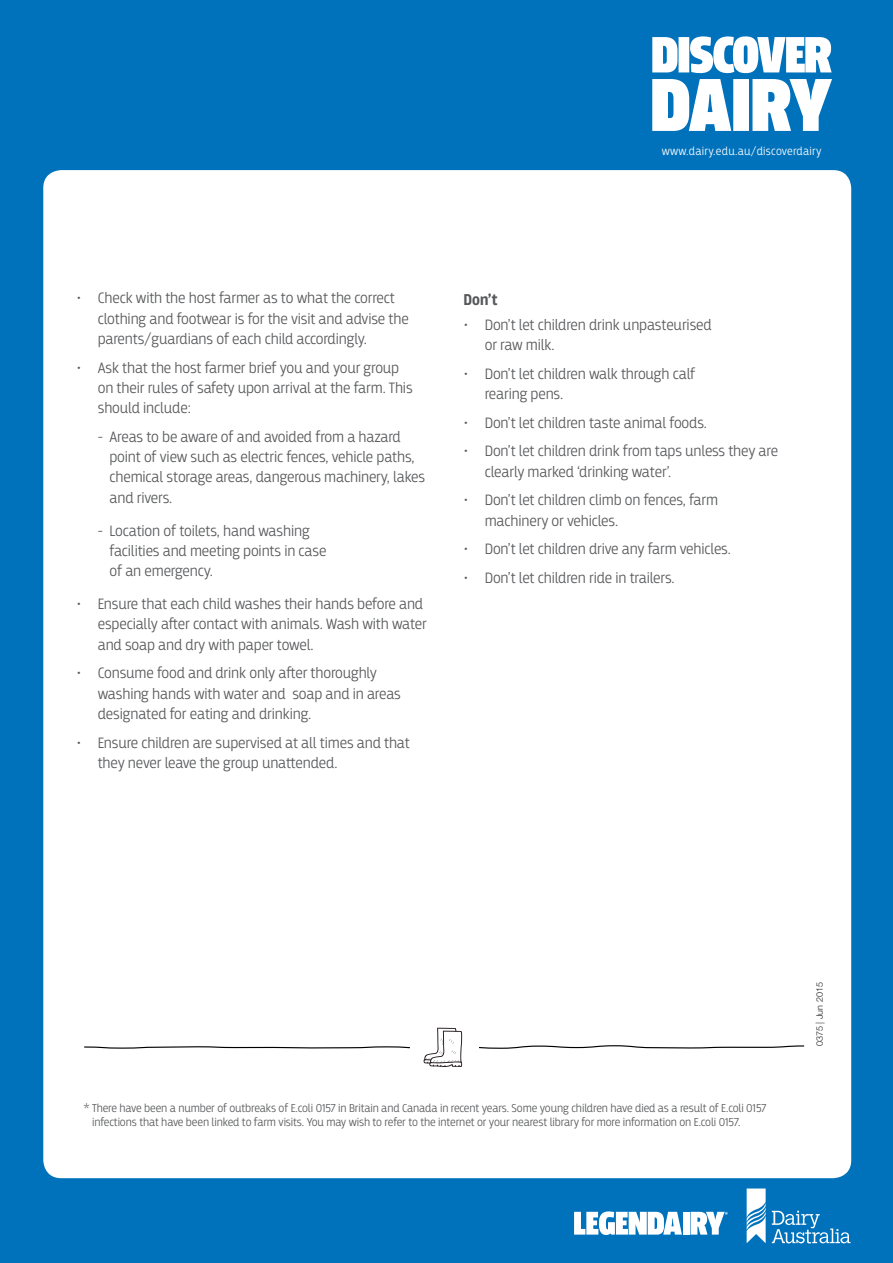
<style>
.page{position:relative;width:893px;height:1263px;background:#0072bc}
.page>*{position:absolute;margin:0;border:0;box-sizing:border-box;transform-origin:0 0}
.t1{font:700 16.5px "Breakers";color:#57585a}
.Body_copy{font:300 15.75px/20.2px "Breakers";letter-spacing:-.01em;color:#57585a}
.Body_copy-2{font:300 12px/14.4px "Breakers";letter-spacing:-.01em;color:#57585a}
.t2{font:300 12px "Breakers";letter-spacing:.02em;color:#fff}
.t3{font:300 9px "Helvetica Neue LT Std";color:#231f20}
</style>
<div class="page">
<svg style="left:652px;top:36px;width:180px;height:95px"></svg>
<div style="left:43px;top:170px;width:808px;height:1008px;background:#fff;border-radius:18px"></div>
<svg style="left:772px;top:1211px;width:78px;height:32px"></svg>
<svg style="left:747px;top:1188px;width:19px;height:55px"></svg>
<svg style="left:574px;top:1211px;width:108px;height:24px"></svg>
<div style="left:683px;top:1212px;width:7px;height:22px;background:#fff"></div>
<svg style="left:690px;top:1212px;width:38px;height:22px"></svg>
<svg style="left:84px;top:1028px;width:721px;height:39px"></svg>
<p class="t2" style="left:662px;top:144px;width:161px">www.dairy.edu.au/discoverdairy</p>
<p class="Body_copy" style="left:98px;top:288px;width:312px;text-indent:-21px">• Check with the host farmer as to what the correct clothing and footwear is for the visit and advise the parents/guardians of each child accordingly.</p>
<p class="Body_copy" style="left:98px;top:357px;width:316px;text-indent:-21px">• Ask that the host farmer brief you and your group on their rules of safety upon arrival at the farm. This should include:</p>
<p class="Body_copy" style="left:110px;top:427px;width:317px;text-indent:-12px">- Areas to be aware of and avoided from a hazard point of view such as electric fences, vehicle paths, chemical storage areas, dangerous machinery, lakes and rivers.</p>
<p class="Body_copy" style="left:110px;top:520px;width:218px;text-indent:-12px">- Location of toilets, hand washing facilities and meeting points in case of an emergency.</p>
<p class="Body_copy" style="left:98px;top:594px;width:331px;text-indent:-21px">• Ensure that each child washes their hands before and especially after contact with animals. Wash with water and soap and dry with paper towel.</p>
<p class="Body_copy" style="left:98px;top:663px;width:305px;text-indent:-21px">• Consume food and drink only after thoroughly washing hands with water and soap and in areas designated for eating and drinking.</p>
<p class="Body_copy" style="left:98px;top:732px;width:314px;text-indent:-21px">• Ensure children are supervised at all times and that they never leave the group unattended.</p>
<h2 class="t1" style="left:463px;top:290px;width:36px">Don’t</h2>
<p class="Body_copy" style="left:485px;top:314px;width:229px;text-indent:-21px">• Don’t let children drink unpasteurised or raw milk.</p>
<p class="Body_copy" style="left:485px;top:363px;width:212px;text-indent:-21px">• Don’t let children walk through calf rearing pens.</p>
<p class="Body_copy" style="left:463px;top:412px;width:245px">• Don’t let children taste animal foods.</p>
<p class="Body_copy" style="left:485px;top:441px;width:295px;text-indent:-21px">• Don’t let children drink from taps unless they are clearly marked ‘drinking water’.</p>
<p class="Body_copy" style="left:485px;top:490px;width:235px;text-indent:-21px">• Don’t let children climb on fences, farm machinery or vehicles.</p>
<p class="Body_copy" style="left:463px;top:539px;width:269px">• Don’t let children drive any farm vehicles.</p>
<p class="Body_copy" style="left:463px;top:568px;width:213px">• Don’t let children ride in trailers.</p>
<p class="t3" style="left:814px;top:1046px;width:65px;rotate:-90deg">0375 | Jun 2015</p>
<p class="Body_copy-2" style="left:92px;top:1100px;width:676px;text-indent:-8px">* There have been a number of outbreaks of E.coli 0157 in Britain and Canada in recent years. Some young children have died as a result of E.coli 0157 infections that have been linked to farm visits. You may wish to refer to the internet or your nearest library for more information on E.coli 0157.</p>
</div>
